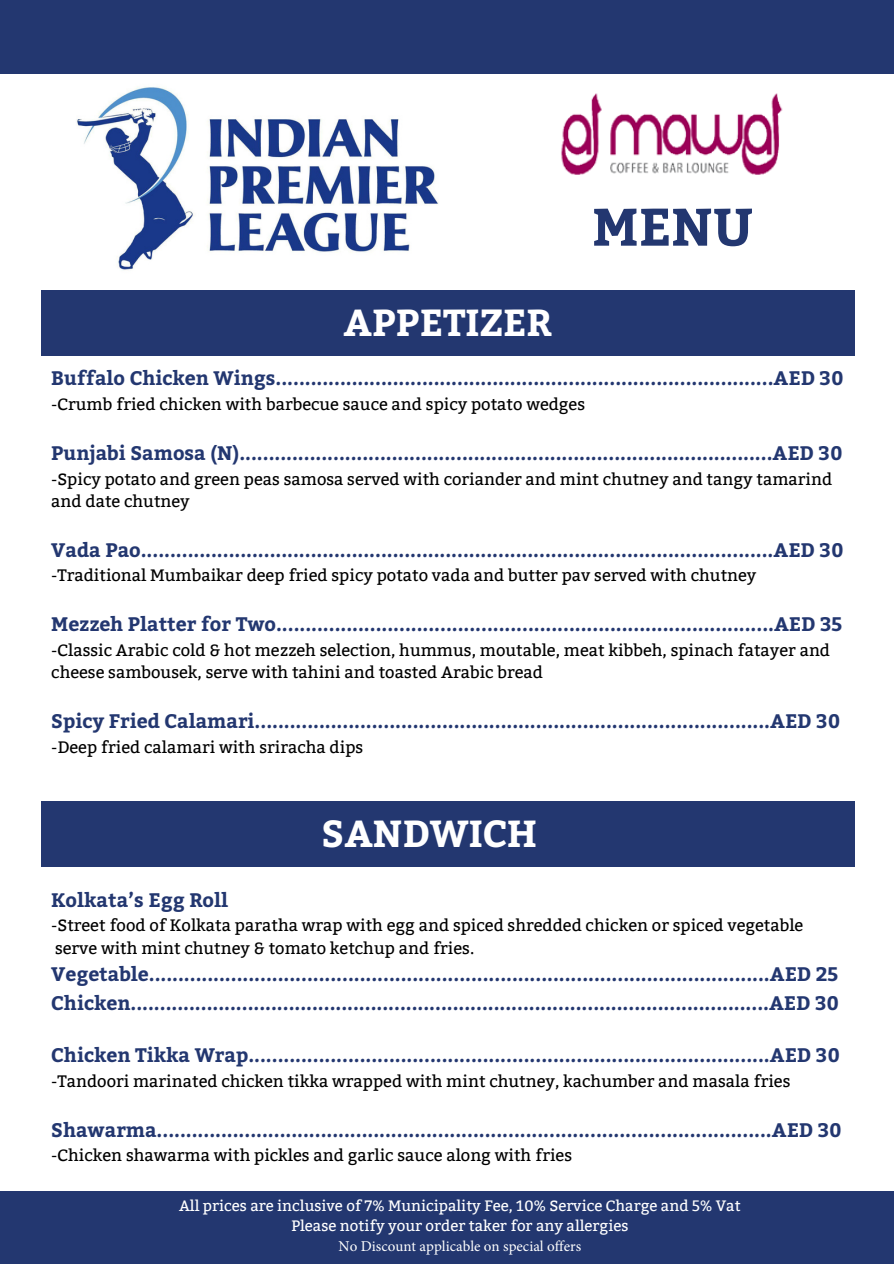
<style>
.page{position:relative;width:894px;height:1264px;background:#fff}
.page>*{position:absolute;margin:0;border:0;box-sizing:border-box;transform-origin:0 0}
.t1{font:700 52.5px "Bitter";color:#233770}
.t2{font:700 37.5px "Bitter";color:#fff}
.t3{font:700 19.5px "Bitter";color:#233770}
.t4{font:16.5px/22.5px "Bitter";color:#000}
.t5{font:15px/19.8px "Bitter";color:#fff;text-align:center}
.s1{font-family:"Minion Pro"}
</style>
<div class="page">
<img style="left:76px;top:87px;width:363px;height:183px">
<div style="left:41px;top:290px;width:813px;height:65px;background:#233770"></div>
<div style="left:0;top:0;width:893px;height:73px;background:#233770"></div>
<img style="left:561px;top:93px;width:222px;height:82px">
<div style="left:0;top:1191px;width:893px;height:72px;background:#233770"></div>
<div style="left:41px;top:801px;width:813px;height:65px;background:#233770"></div>
<p class="t2" style="left:343px;top:294px;width:210px">APPETIZER</p>
<p class="t1" style="left:592px;top:188px;width:163px">MENU</p>
<p class="t3" style="left:51px;top:364px;width:793px">Buffalo Chicken Wings.....................................................................................AED 30</p>
<p class="t4" style="left:51px;top:393px;width:535px">-Crumb fried chicken with barbecue sauce and spicy potato wedges</p>
<p class="t3" style="left:51px;top:438px;width:792px">Punjabi Samosa (N)...........................................................................................AED 30</p>
<p class="t4" style="left:51px;top:468px;width:782px">-Spicy potato and green peas samosa served with coriander and mint chutney and tangy tamarind and date chutney</p>
<p class="t3" style="left:51px;top:535px;width:793px">Vada Pao............................................................................................................AED 30</p>
<p class="t4" style="left:51px;top:564px;width:706px">-Traditional Mumbaikar deep fried spicy potato vada and butter pav served with chutney</p>
<p class="t3" style="left:51px;top:609px;width:792px">Mezzeh Platter for Two.....................................................................................AED 35</p>
<p class="t4" style="left:51px;top:639px;width:780px">-Classic Arabic cold &amp; hot mezzeh selection, hummus, moutable, meat kibbeh, spinach fatayer and cheese sambousek, serve with tahini and toasted Arabic bread</p>
<p class="t3" style="left:51px;top:706px;width:790px">Spicy Fried Calamari........................................................................................AED 30</p>
<p class="t4" style="left:51px;top:735px;width:313px">-Deep fried calamari with sriracha dips</p>
<p class="t2" style="left:321px;top:806px;width:217px">SANDWICH</p>
<p class="t3" style="left:51px;top:885px;width:178px">Kolkata’s Egg Roll</p>
<p class="t4" style="left:51px;top:914px;width:753px">-Street food of Kolkata paratha wrap with egg and spiced shredded chicken or spiced vegetable serve with mint chutney &amp; tomato ketchup and fries.</p>
<p class="t3" style="left:51px;top:959px;width:788px">Vegetable..........................................................................................................AED 25</p>
<p class="t3" style="left:51px;top:989px;width:789px">Chicken.............................................................................................................AED 30</p>
<p class="t3" style="left:51px;top:1040px;width:790px">Chicken Tikka Wrap.........................................................................................AED 30</p>
<p class="t4" style="left:51px;top:1070px;width:740px">-Tandoori marinated chicken tikka wrapped with mint chutney, kachumber and masala fries</p>
<p class="t3" style="left:51px;top:1115px;width:791px">Shawarma.........................................................................................................AED 30</p>
<p class="t4" style="left:51px;top:1144px;width:522px">-Chicken shawarma with pickles and garlic sauce along with fries</p>
<p class="t5" style="left:179px;top:1196px;width:563px">All prices are inclusive of 7% Municipality Fee, 10% Service Charge and 5% Vat<br>Please notify your order taker for any allergies<br><span class="s1">No Discount applicable on special offers</span></p>
</div>
